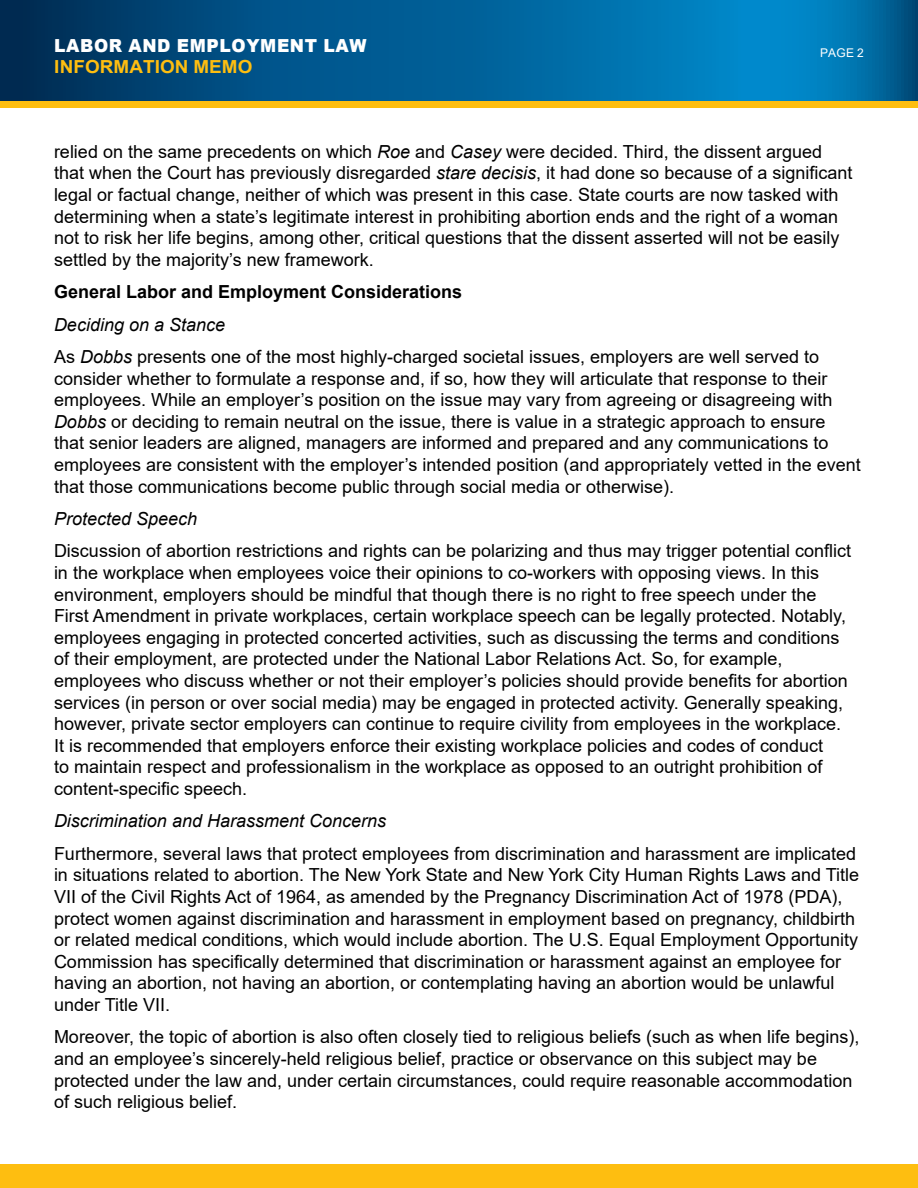
<style>
.page{position:relative;width:918px;height:1188px;background:#fff}
.page>*{position:absolute;margin:0;border:0;box-sizing:border-box;transform-origin:0 0}
.t1{font:18px/21.6px "Arial";color:#000}
.t2{font:italic 18px "Arial";color:#000}
.t3{font:700 18px "Arial";color:#000}
.t4{font:900 18px "Arial";letter-spacing:.035em;color:#fff;scale:.95 1}
.t5{font:700 18px "Arial";letter-spacing:.005em;color:#febe10;scale:1.05 1}
.t6{font:12px "Arial";color:#fff}
.s1{font-style:italic}
</style>
<div class="page">
<div style="left:0;top:54px;width:918px;height:54px;background:#febe10"></div>
<svg style="left:0;top:0;width:918px;height:101px;background:#005f96"></svg>
<div style="left:0;top:1164px;width:918px;height:24px;background:#febe10"></div>
<p class="t4" style="left:54px;top:32px;width:330px">LABOR AND EMPLOYMENT LAW</p>
<p class="t5" style="left:54px;top:54px;width:190px">INFORMATION MEMO</p>
<p class="t6" style="left:820px;top:45px;width:45px">PAGE 2</p>
<p class="t1" style="left:54px;top:141px;width:800px">relied on the same precedents on which <span class="s1">Roe</span> and <span class="s1">Casey</span> were decided. Third, the dissent argued that when the Court has previously disregarded <span class="s1">stare decisis</span>, it had done so because of a significant legal or factual change, neither of which was present in this case. State courts are now tasked with determining when a state’s legitimate interest in prohibiting abortion ends and the right of a woman not to risk her life begins, among other, critical questions that the dissent asserted will not be easily settled by the majority’s new framework.</p>
<p class="t3" style="left:54px;top:279px;width:410px">General Labor and Employment Considerations</p>
<p class="t1" style="left:54px;top:308px;width:767px;line-height:32.4px"><span class="s1">Deciding on a Stance<br></span>As <span class="s1">Dobbs</span> presents one of the most highly-charged societal issues, employers are well served to</p>
<p class="t1" style="left:54px;top:367px;width:808px">consider whether to formulate a response and, if so, how they will articulate that response to their employees. While an employer’s position on the issue may vary from agreeing or disagreeing with <span class="s1">Dobbs</span> or deciding to remain neutral on the issue, there is value in a strategic approach to ensure<br>that senior leaders are aligned, managers are informed and prepared and any communications to employees are consistent with the employer’s intended position (and appropriately vetted in the event that those communications become public through social media or otherwise).</p>
<p class="t2" style="left:54px;top:507px;width:145px">Protected Speech</p>
<p class="t1" style="left:54px;top:540px;width:799px">Discussion of abortion restrictions and rights can be polarizing and thus may trigger potential conflict in the workplace when employees voice their opinions to co-workers with opposing views. In this environment, employers should be mindful that though there is no right to free speech under the First Amendment in private workplaces, certain workplace speech can be legally protected. Notably, employees engaging in protected concerted activities, such as discussing the terms and conditions of their employment, are protected under the National Labor Relations Act. So, for example, employees who discuss whether or not their employer’s policies should provide benefits for abortion services (in person or over social media) may be engaged in protected activity. Generally speaking, however, private sector employers can continue to require civility from employees in the workplace.<br>It is recommended that employers enforce their existing workplace policies and codes of conduct<br>to maintain respect and professionalism in the workplace as opposed to an outright prohibition of content-specific speech.</p>
<p class="t2" style="left:54px;top:809px;width:334px">Discrimination and Harassment Concerns</p>
<p class="t1" style="left:54px;top:843px;width:807px">Furthermore, several laws that protect employees from discrimination and harassment are implicated in situations related to abortion. The New York State and New York City Human Rights Laws and Title VII of the Civil Rights Act of 1964, as amended by the Pregnancy Discrimination Act of 1978 (PDA), protect women against discrimination and harassment in employment based on pregnancy, childbirth or related medical conditions, which would include abortion. The U.S. Equal Employment Opportunity Commission has specifically determined that discrimination or harassment against an employee for having an abortion, not having an abortion, or contemplating having an abortion would be unlawful under Title VII.</p>
<p class="t1" style="left:54px;top:1026px;width:807px">Moreover, the topic of abortion is also often closely tied to religious beliefs (such as when life begins), and an employee’s sincerely-held religious belief, practice or observance on this subject may be protected under the law and, under certain circumstances, could require reasonable accommodation of such religious belief.</p>
</div>
